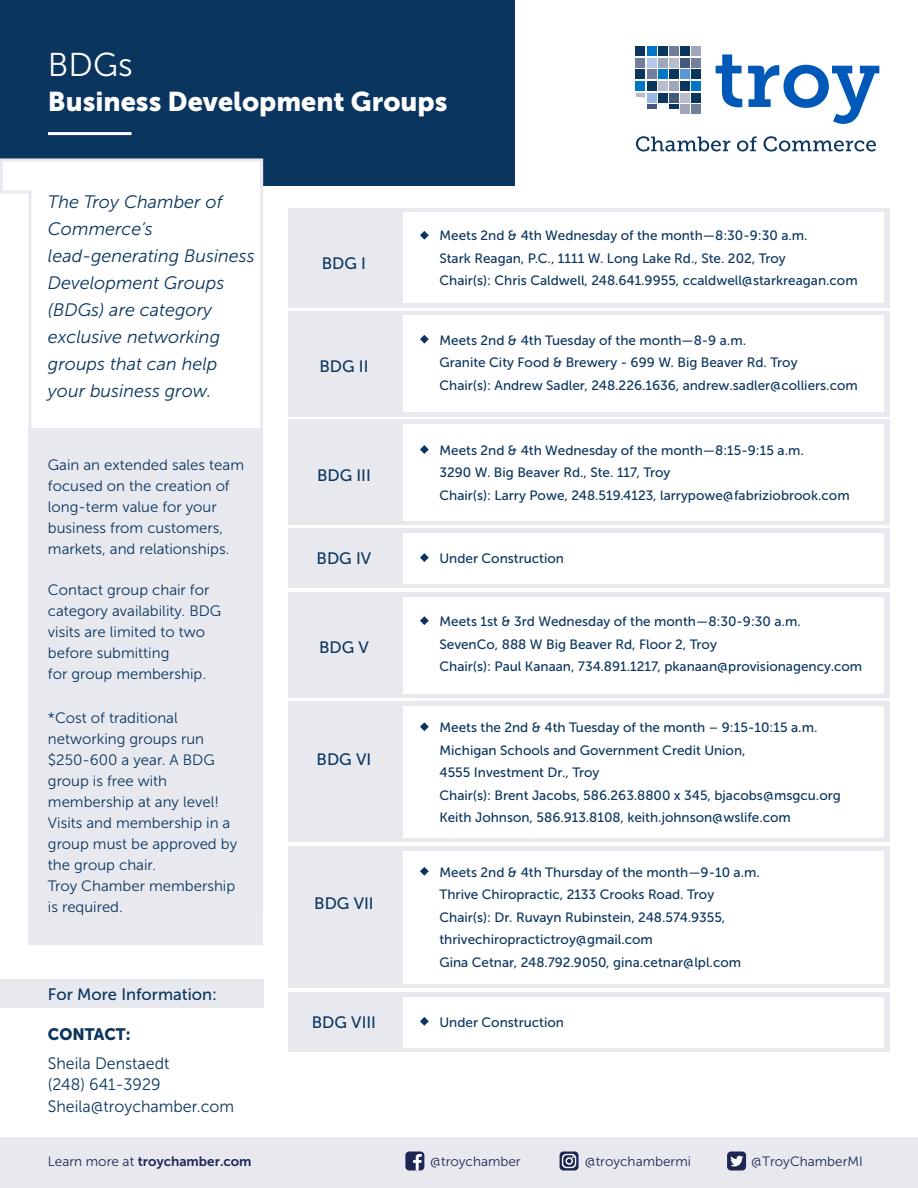
<style>
.page{position:relative;width:918px;height:1188px;background:#fff}
.page>*{position:absolute;margin:0;border:0;box-sizing:border-box;transform-origin:0 0}
.t1{font:33px "Museo Sans 300";color:#fff}
.t2{font:27px "Museo Sans 900";color:#fff}
.t3{font:italic 18px/27px "Museo Sans 300";color:#0a355e}
.t4{font:16.5px "Museo Sans 500";color:#0a355e}
.t5{font:16.5px/21.8px "Museo Sans 300";color:#0a355e}
.t6{font:16.5px "Museo Sans 900";color:#0a355e}
.t7{font:15px/21px "Museo Sans 300";color:#0a355e}
.t8{font:13.5px/22.5px "Museo Sans 500";color:#0a355e}
.t9{font:13.5px "Museo Sans 300";color:#1d2655}
.t10{font:13.5px "Museo Sans 700";color:#1d2655}
.s1{font-family:"Museo Sans 300"}
</style>
<div class="page">
<div style="left:0;top:0;width:514px;height:186px;background:#0a355e"></div>
<svg style="left:0;top:158px;width:263px;height:270px"></svg>
<div style="left:288px;top:208px;width:602px;height:99px;background:#e8e9ef"></div>
<div style="left:403px;top:212px;width:481px;height:91px;background:#fff"></div>
<div style="left:288px;top:311px;width:602px;height:105px;background:#e8e9ef"></div>
<div style="left:403px;top:315px;width:481px;height:97px;background:#fff"></div>
<svg style="left:420px;top:335px;width:9px;height:9px"></svg>
<svg style="left:420px;top:231px;width:9px;height:9px"></svg>
<div style="left:288px;top:420px;width:602px;height:105px;background:#e8e9ef"></div>
<div style="left:403px;top:424px;width:481px;height:97px;background:#fff"></div>
<svg style="left:420px;top:445px;width:9px;height:9px"></svg>
<div style="left:288px;top:592px;width:602px;height:106px;background:#e8e9ef"></div>
<div style="left:403px;top:597px;width:481px;height:96px;background:#fff"></div>
<svg style="left:420px;top:616px;width:9px;height:9px"></svg>
<div style="left:288px;top:846px;width:602px;height:142px;background:#e8e9ef"></div>
<div style="left:403px;top:851px;width:481px;height:132px;background:#fff"></div>
<svg style="left:420px;top:867px;width:9px;height:9px"></svg>
<div style="left:288px;top:993px;width:602px;height:59px;background:#e8e9ef"></div>
<div style="left:403px;top:997px;width:481px;height:50px;background:#fff"></div>
<svg style="left:420px;top:1017px;width:9px;height:9px"></svg>
<div style="left:288px;top:529px;width:602px;height:59px;background:#e8e9ef"></div>
<div style="left:403px;top:533px;width:481px;height:51px;background:#fff"></div>
<svg style="left:420px;top:553px;width:9px;height:9px"></svg>
<div style="left:288px;top:702px;width:602px;height:140px;background:#e8e9ef"></div>
<div style="left:403px;top:706px;width:481px;height:131px;background:#fff"></div>
<svg style="left:420px;top:722px;width:9px;height:9px"></svg>
<div style="left:28px;top:428px;width:235px;height:517px;background:#e8e9ef"></div>
<div style="left:0;top:980px;width:263px;height:28px;background:#e8e9ef"></div>
<div style="left:0;top:1137px;width:918px;height:51px;background:#e8e9ef"></div>
<svg style="left:560px;top:1152px;width:19px;height:19px"></svg>
<svg style="left:562px;top:1154px;width:14px;height:14px"></svg>
<div style="left:405px;top:1152px;width:19px;height:19px;background:#1d2655;border-radius:4px"></div>
<svg style="left:413px;top:1154px;width:9px;height:17px"></svg>
<div style="left:727px;top:1152px;width:19px;height:19px;background:#1d2655;border-radius:4px"></div>
<svg style="left:730px;top:1156px;width:13px;height:11px"></svg>
<hr style="left:48px;top:132px;width:84px;height:3px;background:#fff">
<svg style="left:636px;top:136px;width:94px;height:16px"></svg>
<svg style="left:737px;top:136px;width:20px;height:16px"></svg>
<svg style="left:764px;top:136px;width:112px;height:16px"></svg>
<svg style="left:716px;top:54px;width:26px;height:53px"></svg>
<svg style="left:748px;top:65px;width:131px;height:59px"></svg>
<div style="left:636px;top:46px;width:9px;height:10px;background:#0a355e"></div>
<div style="left:647px;top:46px;width:9px;height:10px;background:#0076c7"></div>
<div style="left:658px;top:46px;width:9px;height:10px;background:#0a355e"></div>
<div style="left:669px;top:46px;width:9px;height:10px;background:#727f9b"></div>
<div style="left:680px;top:46px;width:10px;height:10px;background:#0a355e"></div>
<div style="left:691px;top:46px;width:10px;height:10px;background:#a0a7bc"></div>
<div style="left:636px;top:58px;width:9px;height:10px;background:#727f9b"></div>
<div style="left:647px;top:58px;width:9px;height:10px;background:#b4c8eb"></div>
<div style="left:658px;top:58px;width:9px;height:10px;background:#a0a7bc"></div>
<div style="left:669px;top:58px;width:9px;height:10px;background:#b8bdcc"></div>
<div style="left:680px;top:58px;width:10px;height:10px;background:#44597c"></div>
<div style="left:691px;top:58px;width:10px;height:10px;background:#727f9b"></div>
<div style="left:636px;top:69px;width:9px;height:10px;background:#0a355e"></div>
<div style="left:647px;top:69px;width:9px;height:10px;background:#727f9b"></div>
<div style="left:658px;top:69px;width:9px;height:10px;background:#0076c7"></div>
<div style="left:669px;top:69px;width:9px;height:10px;background:#0a355e"></div>
<div style="left:680px;top:69px;width:10px;height:10px;background:#5a95d5"></div>
<div style="left:691px;top:69px;width:10px;height:10px;background:#0a355e"></div>
<div style="left:636px;top:81px;width:9px;height:10px;background:#0076c7"></div>
<div style="left:647px;top:81px;width:9px;height:10px;background:#0a355e"></div>
<div style="left:658px;top:81px;width:9px;height:10px;background:#b8bdcc"></div>
<div style="left:669px;top:81px;width:9px;height:10px;background:#a0a7bc"></div>
<div style="left:680px;top:81px;width:10px;height:10px;background:#0a355e"></div>
<div style="left:691px;top:81px;width:10px;height:10px;background:#0076c7"></div>
<div style="left:658px;top:93px;width:9px;height:10px;background:#0a355e"></div>
<div style="left:669px;top:93px;width:9px;height:10px;background:#44597c"></div>
<div style="left:680px;top:93px;width:10px;height:10px;background:#b8bdcc"></div>
<div style="left:691px;top:93px;width:10px;height:10px;background:#0a355e"></div>
<svg style="left:636px;top:93px;width:20px;height:16px"></svg>
<svg style="left:669px;top:105px;width:9px;height:4px"></svg>
<div style="left:680px;top:105px;width:10px;height:9px;background:#a0a7bc"></div>
<div style="left:691px;top:105px;width:10px;height:9px;background:#727f9b"></div>
<h1 class="t1" style="left:48px;top:46px;width:86px">BDGs</h1>
<h2 class="t2" style="left:48px;top:86px;width:401px">Business Development Groups</h2>
<h3 class="t3" style="left:48px;top:188px;width:208px">The Troy Chamber of<br>Commerce’s lead-generating Business<br>Development Groups (BDGs) are category exclusive networking groups that can help your business grow.</h3>
<p class="t7" style="left:48px;top:455px;width:198px">Gain an extended sales team focused on the creation of long-term value for your business from customers, markets, and relationships.</p>
<p class="t7" style="left:48px;top:579px;width:175px">Contact group chair for category availability. BDG visits are limited to two before submitting<br>for group membership.</p>
<p class="t7" style="left:48px;top:707px;width:191px">*Cost of traditional networking groups run $250-600 a year. A BDG group is free with membership at any level!<br>Visits and membership in a group must be approved by the group chair.<br>Troy Chamber membership is required.</p>
<p class="t4" style="left:48px;top:986px;width:170px">For More Information:</p>
<p class="t6" style="left:48px;top:1025px;width:84px">CONTACT:</p>
<p class="t5" style="left:48px;top:1052px;width:188px">Sheila Denstaedt<br>(248) 641-3929<br>Sheila@troychamber.com</p>
<p class="t4" style="left:322px;top:254px;width:46px">BDG I</p>
<p class="t4" style="left:319px;top:357px;width:51px">BDG II</p>
<p class="t4" style="left:317px;top:466px;width:55px">BDG III</p>
<p class="t8" style="left:440px;top:224px;width:420px">Meets 2nd &amp; 4th Wednesday of the month—8:30-9:30 a.m.<br>Stark Reagan, P.C., 1111 W. Long Lake Rd., Ste. 202, Troy<br>Chair(s): Chris Caldwell, 248.641.9955, ccaldwell@starkreagan.com</p>
<p class="t8" style="left:440px;top:329px;width:420px">Meets 2nd &amp; 4th Tuesday of the month—8-9 a.m.<br>Granite City Food &amp; Brewery - 699 W. Big Beaver Rd. Troy<br>Chair(s): Andrew Sadler, 248.226.1636, andrew.sadler@colliers.com</p>
<p class="t8" style="left:440px;top:439px;width:412px">Meets 2nd &amp; 4th Wednesday of the month—8:15-9:15 a.m.<br>3290 W. Big Beaver Rd., Ste. 117, Troy<br>Chair(s): Larry Powe, 248.519.4123, larrypowe@fabriziobrook.com</p>
<p class="t4" style="left:317px;top:549px;width:56px">BDG IV</p>
<p class="t8" style="left:440px;top:547px;width:126px">Under Construction</p>
<p class="t4" style="left:319px;top:639px;width:51px">BDG V</p>
<p class="t4" style="left:317px;top:750px;width:56px">BDG VI</p>
<p class="t4" style="left:314px;top:894px;width:61px">BDG VII</p>
<p class="t8" style="left:440px;top:610px;width:424px">Meets 1st &amp; 3rd Wednesday of the month—8:30-9:30 a.m.<br>SevenCo, 888 W Big Beaver Rd, Floor 2, Troy<br>Chair(s): Paul Kanaan, 734.891.1217, pkanaan@provisionagency.com</p>
<p class="t8" style="left:440px;top:716px;width:403px">Meets the 2nd &amp; 4th Tuesday of the month – 9:15-10:15 a.m.<br>Michigan Schools and Government Credit Union,<br>4555 Investment Dr., Troy<br>Chair(s): Brent Jacobs, 586.263.8800 x 345, bjacobs@msgcu.org Keith Johnson, 586.913.8108, keith.johnson@wslife.com</p>
<p class="t8" style="left:440px;top:861px;width:322px">Meets 2nd &amp; 4th Thursday of the month—9-10 a.m.<br>Thrive Chiropractic, 2133 Crooks Road. Troy Chair(s): Dr. Ruvayn Rubinstein, 248.574.9355, thrivechiropractictroy@gmail.com<br>Gina Cetnar, 248.792.9050, gina.cetnar@lpl.com</p>
<p class="t4" style="left:312px;top:1013px;width:66px">BDG VIII</p>
<p class="t8" style="left:440px;top:1011px;width:126px">Under Construction</p>
<p class="t10" style="left:48px;top:1153px;width:205px"><span class="s1">Learn more at</span> troychamber.com</p>
<p class="t9" style="left:430px;top:1154px;width:92px">@troychamber</p>
<p class="t9" style="left:585px;top:1154px;width:108px">@troychambermi</p>
<p class="t9" style="left:751px;top:1154px;width:113px">@TroyChamberMI</p>
</div>
